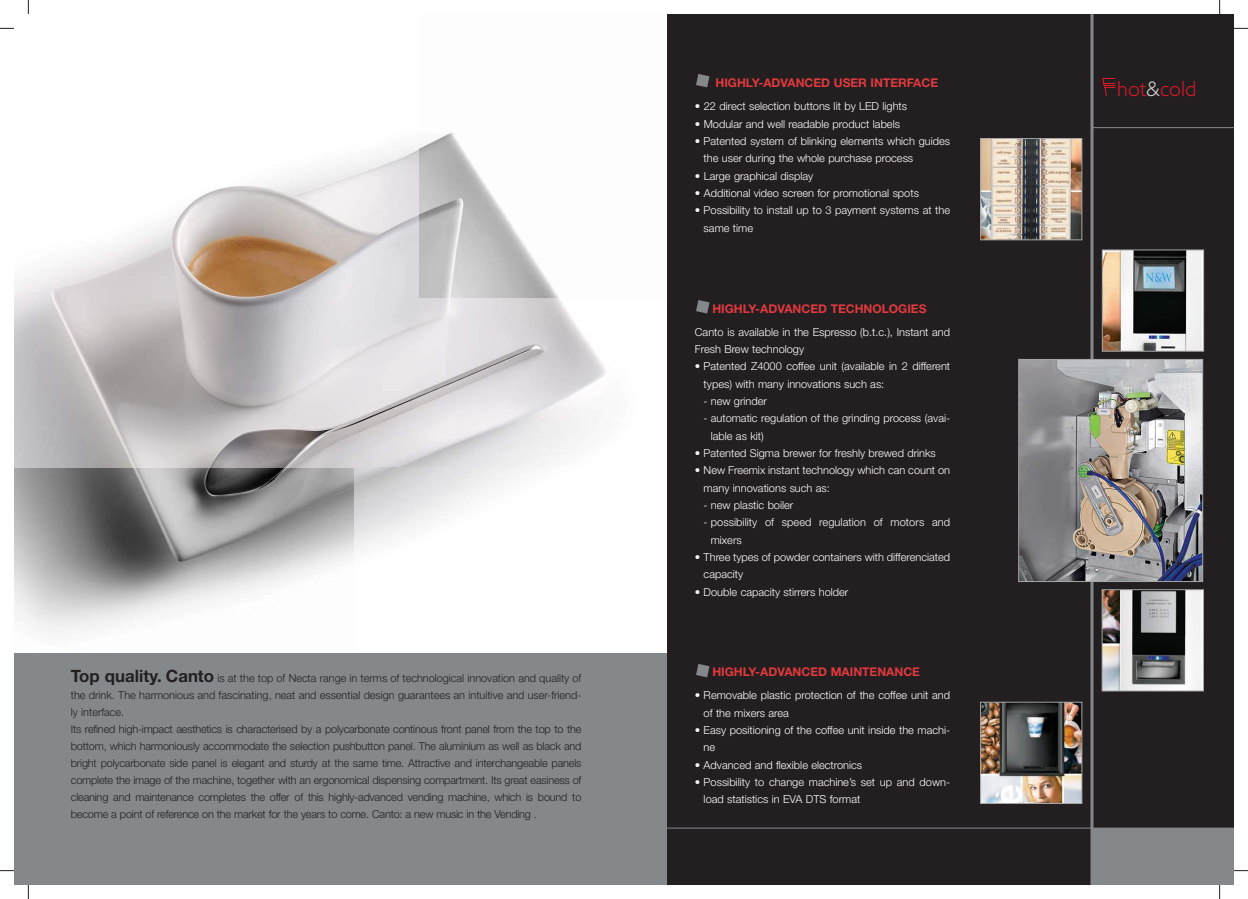
<style>
.page{position:relative;width:1248px;height:899px;background:#fff}
.page>*{position:absolute;margin:0;border:0;box-sizing:border-box;transform-origin:0 0}
.t1{font:300 21.9px "Gill Sans";color:#e1192b}
.t2{font:700 12px "Helvetica Neue";color:#e1393e}
.t3{font:300 11px/17.3px "Helvetica Neue";color:#fff}
.t4{font:300 11px/17px "Helvetica Neue";letter-spacing:-.015em;color:#231f20}
.s1{font-weight:700;font-size:17px}
.s2{color:#d1d3d4}
</style>
<div class="page">
<svg style="left:28px;top:0;width:1px;height:14px"></svg>
<svg style="left:0;top:28px;width:14px;height:1px"></svg>
<svg style="left:0;top:870px;width:14px;height:1px"></svg>
<svg style="left:28px;top:884px;width:1px;height:15px"></svg>
<svg style="left:1233px;top:28px;width:14px;height:1px"></svg>
<svg style="left:1233px;top:870px;width:14px;height:1px"></svg>
<div style="left:14px;top:14px;width:1219px;height:870px;background:#231f20"></div>
<div style="left:14px;top:14px;width:652px;height:870px;background:#85888b"></div>
<div style="left:1091px;top:828px;width:142px;height:56px;background:#85888b"></div>
<svg style="left:696px;top:664px;width:13px;height:13px"></svg>
<svg style="left:696px;top:74px;width:13px;height:13px"></svg>
<svg style="left:696px;top:300px;width:13px;height:13px"></svg>
<hr style="left:1090px;top:14px;width:3px;height:870px;background:#85888b">
<hr style="left:666px;top:827px;width:567px;height:1px;background:#85888b">
<hr style="left:1091px;top:127px;width:142px;height:1px;background:#85888b">
<img style="left:14px;top:468px;width:340px;height:184px">
<img style="left:14px;top:14px;width:652px;height:454px">
<img style="left:354px;top:468px;width:312px;height:184px">
<img style="left:420px;top:14px;width:246px;height:284px">
<img style="left:982px;top:140px;width:98px;height:98px">
<div style="left:980px;top:138px;width:102px;height:102px;border:1px solid #a4a5a7"></div>
<img style="left:1020px;top:361px;width:180px;height:219px">
<div style="left:1018px;top:359px;width:184px;height:223px;border:1px solid #a4a5a7"></div>
<img style="left:982px;top:703px;width:98px;height:99px">
<div style="left:980px;top:701px;width:102px;height:103px;border:1px solid #a4a5a7"></div>
<img style="left:1103px;top:251px;width:98px;height:98px">
<div style="left:1101px;top:249px;width:102px;height:102px;border:1px solid #a4a5a7"></div>
<img style="left:1103px;top:591px;width:98px;height:98px">
<div style="left:1101px;top:589px;width:102px;height:102px;border:1px solid #a4a5a7"></div>
<svg style="left:1102px;top:78px;width:14px;height:18px"></svg>
<p class="t4" style="left:71px;top:671px;width:512px"><span class="s1">Top quality. Canto</span> is at the top of Necta range in terms of technological innovation and quality of the drink. The harmonious and fascinating, neat and essential design guarantees an intuitive and user-friend&shy;ly interface.<br>Its refined high-impact aesthetics is characterised by a polycarbonate continous front panel from the top to the bottom, which harmoniously accommodate the selection pushbutton panel. The aluminium as well as black and bright polycarbonate side panel is elegant and sturdy at the same time. Attractive and interchangeable panels complete the image of the machine, together with an ergonomical dispensing compartment. Its great easiness of cleaning and maintenance completes the offer of this highly-advanced vending machine, which is bound to become a point of reference on the market for the years to come. Canto: a new music in the Vending .</p>
<p class="t2" style="left:715px;top:79px;width:224px">HIGHLY-ADVANCED USER INTERFACE</p>
<p class="t3" style="left:694px;top:99px;width:214px">• 22 direct selection buttons lit by LED lights</p>
<p class="t3" style="left:694px;top:116px;width:206px">• Modular and well readable product labels</p>
<p class="t3" style="left:703px;top:133px;width:248px;text-indent:-9px">• Patented system of blinking elements which guides the user during the whole purchase process</p>
<p class="t3" style="left:694px;top:168px;width:120px">• Large graphical display</p>
<p class="t3" style="left:694px;top:185px;width:225px">• Additional video screen for promotional spots</p>
<p class="t3" style="left:703px;top:203px;width:248px;text-indent:-9px">• Possibility to install up to 3 payment systems at the same time</p>
<p class="t2" style="left:712px;top:304px;width:215px">HIGHLY-ADVANCED TECHNOLOGIES</p>
<p class="t3" style="left:694px;top:324px;width:257px">Canto is available in the Espresso (b.t.c.), Instant and<br>Fresh Brew technology</p>
<p class="t3" style="left:703px;top:359px;width:248px;text-indent:-9px">• Patented Z4000 coffee unit (available in 2 different types) with many innovations such as:</p>
<p class="t3" style="left:703px;top:393px;width:65px">- new grinder</p>
<p class="t3" style="left:710px;top:411px;width:241px;text-indent:-7px">- automatic regulation of the grinding process (avai&shy;lable as kit)</p>
<p class="t3" style="left:694px;top:445px;width:242px">• Patented Sigma brewer for freshly brewed drinks</p>
<p class="t3" style="left:703px;top:463px;width:248px;text-indent:-9px">• New Freemix instant technology which can count on many innovations such as:</p>
<p class="t3" style="left:703px;top:497px;width:91px">- new plastic boiler</p>
<p class="t3" style="left:710px;top:515px;width:241px;text-indent:-7px">- possibility of speed regulation of motors and mixers</p>
<p class="t3" style="left:703px;top:549px;width:248px;text-indent:-9px">• Three types of powder containers with differenciated capacity</p>
<p class="t3" style="left:694px;top:584px;width:155px">• Double capacity stirrers holder</p>
<p class="t2" style="left:712px;top:667px;width:209px">HIGHLY-ADVANCED MAINTENANCE</p>
<p class="t3" style="left:703px;top:688px;width:248px;text-indent:-9px">• Removable plastic protection of the coffee unit and of the mixers area</p>
<p class="t3" style="left:703px;top:722px;width:248px;text-indent:-9px">• Easy positioning of the coffee unit inside the machi&shy;ne</p>
<p class="t3" style="left:694px;top:757px;width:169px">• Advanced and flexible electronics</p>
<p class="t3" style="left:703px;top:774px;width:248px;text-indent:-9px">• Possibility to change machine’s set up and down&shy;load statistics in EVA DTS format</p>
<h1 class="t1" style="left:1117px;top:81px;width:81px">hot<span class="s2">&amp;</span>cold</h1>
</div>
